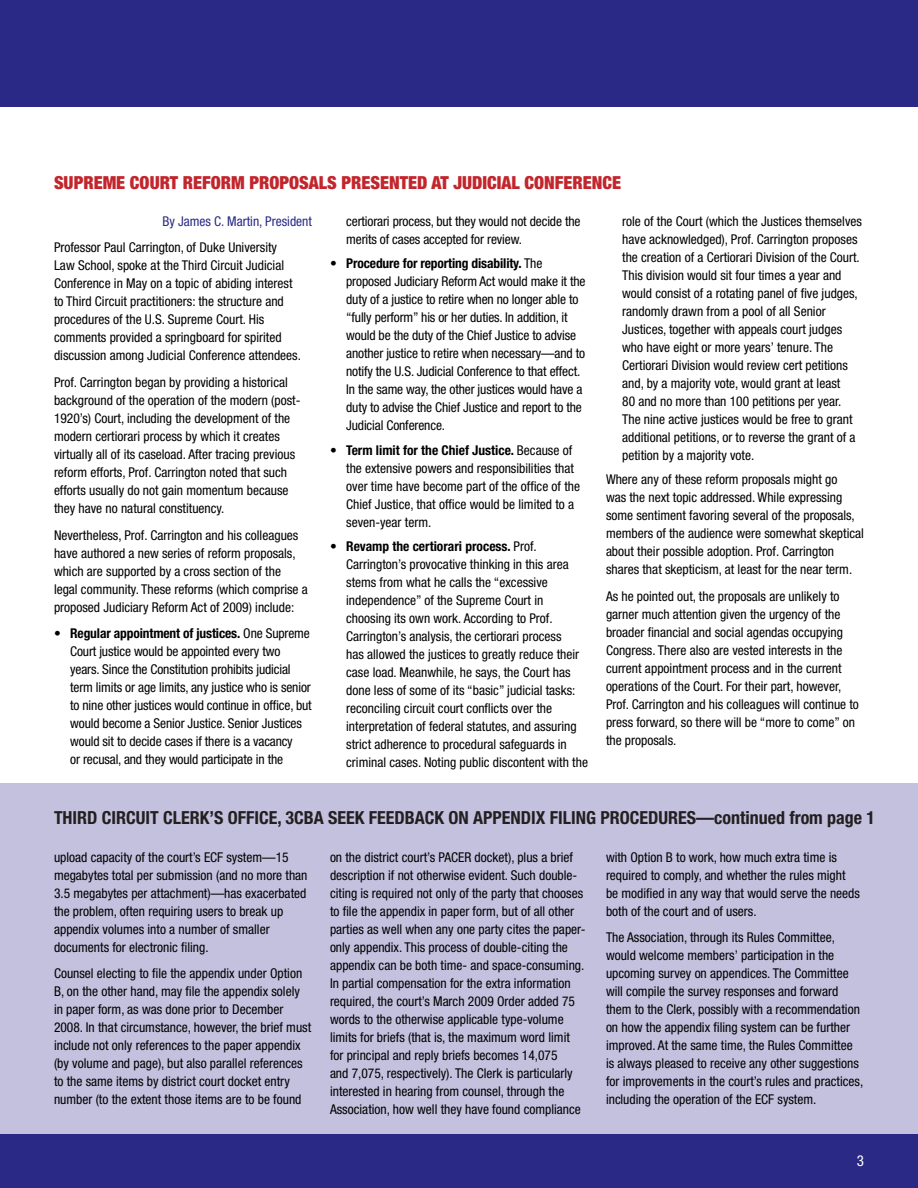
<style>
.page{position:relative;width:918px;height:1188px;background:#fff}
.page>*{position:absolute;margin:0;border:0;box-sizing:border-box;transform-origin:0 0}
.subheads{font:700 condensed 18px "Helvetica Neue LT Std";color:#231f20}
.t1{font:900 condensed 18px "Helvetica Neue LT Std";color:#c2262c}
.in_this_issue{font:condensed 15px "Helvetica Neue LT Std";color:#fff}
.body{font:condensed 13.5px/18px "Helvetica Neue LT Std";color:#000}
.bullets{font:condensed 13.5px/18px "Helvetica Neue LT Std";color:#000}
.bylines{font:condensed 13.5px "Helvetica Neue LT Std";color:#2a2a86}
.s1{font-weight:700}
</style>
<div class="page">
<div style="left:0;top:783px;width:918px;height:378px;background:#c3c1de"></div>
<div style="left:0;top:1134px;width:918px;height:54px;background:#2a2a86"></div>
<div style="left:0;top:0;width:918px;height:107px;background:#2a2a86"></div>
<p class="t1" style="left:54px;top:171px;width:569px">SUPREME COURT REFORM PROPOSALS PRESENTED AT JUDICIAL CONFERENCE</p>
<p class="bullets" style="left:346px;top:212px;width:236px">certiorari process, but they would not decide the merits of cases accepted for review.</p>
<p class="bullets" style="left:346px;top:254px;width:241px;text-indent:-16px">• <span class="s1">Procedure for reporting disability.</span> The proposed Judiciary Reform Act would make it the duty of a justice to retire when no longer able to “fully perform” his or her duties. In addition, it would be the duty of the Chief Justice to advise another justice to retire when necessary—and to notify the U.S. Judicial Conference to that effect.<br>In the same way, the other justices would have a duty to advise the Chief Justice and report to the Judicial Conference.</p>
<p class="bullets" style="left:346px;top:441px;width:235px;text-indent:-16px">• <span class="s1">Term limit for the Chief Justice.</span> Because of the extensive powers and responsibilities that over time have become part of the office of the Chief Justice, that office would be limited to a seven-year term.</p>
<p class="bullets" style="left:346px;top:537px;width:243px;text-indent:-16px">• <span class="s1">Revamp the certiorari process.</span> Prof.<br>Carrington’s provocative thinking in this area stems from what he calls the “excessive independence” of the Supreme Court in choosing its own work. According to Prof.<br>Carrington’s analysis, the certiorari process<br>has allowed the justices to greatly reduce their case load. Meanwhile, he says, the Court has done less of some of its “basic” judicial tasks: reconciling circuit court conflicts over the interpretation of federal statutes, and assuring strict adherence to procedural safeguards in criminal cases. Noting public discontent with the</p>
<p class="bylines" style="left:162px;top:213px;width:151px">By James C. Martin, President</p>
<p class="body" style="left:54px;top:238px;width:249px">Professor Paul Carrington, of Duke University Law School, spoke at the Third Circuit Judicial Conference in May on a topic of abiding interest to Third Circuit practitioners: the structure and procedures of the U.S. Supreme Court. His comments provided a springboard for spirited discussion among Judicial Conference attendees.</p>
<p class="body" style="left:54px;top:373px;width:248px">Prof. Carrington began by providing a historical background of the operation of the modern (post-1920’s) Court, including the development of the modern certiorari process by which it creates virtually all of its caseload. After tracing previous reform efforts, Prof. Carrington noted that such efforts usually do not gain momentum because they have no natural constituency.</p>
<p class="body" style="left:54px;top:526px;width:255px">Nevertheless, Prof. Carrington and his colleagues have authored a new series of reform proposals, which are supported by a cross section of the legal community. These reforms (which comprise a proposed Judiciary Reform Act of 2009) include:</p>
<p class="bullets" style="left:70px;top:624px;width:243px;text-indent:-16px">• <span class="s1">Regular appointment of justices.</span> One Supreme Court justice would be appointed every two years. Since the Constitution prohibits judicial term limits or age limits, any justice who is senior to nine other justices would continue in office, but would become a Senior Justice. Senior Justices would sit to decide cases if there is a vacancy<br>or recusal, and they would participate in the</p>
<p class="bullets" style="left:622px;top:212px;width:241px">role of the Court (which the Justices themselves have acknowledged), Prof. Carrington proposes the creation of a Certiorari Division of the Court.<br>This division would sit four times a year and would consist of a rotating panel of five judges, randomly drawn from a pool of all Senior Justices, together with appeals court judges who have eight or more years’ tenure. The Certiorari Division would review cert petitions and, by a majority vote, would grant at least<br>80 and no more than 100 petitions per year.<br>The nine active justices would be free to grant additional petitions, or to reverse the grant of a petition by a majority vote.</p>
<p class="body" style="left:606px;top:470px;width:259px">Where any of these reform proposals might go<br>was the next topic addressed. While expressing some sentiment favoring several of the proposals, members of the audience were somewhat skeptical about their possible adoption. Prof. Carrington shares that skepticism, at least for the near term.</p>
<p class="body" style="left:606px;top:587px;width:254px">As he pointed out, the proposals are unlikely to garner much attention given the urgency of the broader financial and social agendas occupying Congress. There also are vested interests in the current appointment process and in the current operations of the Court. For their part, however, Prof. Carrington and his colleagues will continue to press forward, so there will be “more to come” on the proposals.</p>
<p class="subheads" style="left:54px;top:807px;width:18px">Third</p>
<p class="subheads" style="left:102px;top:807px;width:19px">Circuit</p>
<p class="subheads" style="left:163px;top:807px;width:84px">Clerk’s Office</p>
<p class="subheads" style="left:278px;top:807px;width:102px">, 3CBA seek feedbac</p>
<p class="subheads" style="left:434px;top:807px;width:49px">k on appendi</p>
<p class="subheads" style="left:536px;top:807px;width:22px">x filin</p>
<p class="subheads" style="left:586px;top:807px;width:25px">g procedures</p>
<p class="subheads" style="left:696px;top:807px;width:181px">—continued from page 1</p>
<p class="body" style="left:330px;top:848px;width:257px">on the district court’s PACER docket), plus a brief description if not otherwise evident. Such double&shy;citing is required not only of the party that chooses to file the appendix in paper form, but of all other parties as well when any one party cites the paper&shy;only appendix. This process of double-citing the appendix can be both time- and space-consuming.<br>In partial compensation for the extra information required, the court’s March 2009 Order added 75 words to the otherwise applicable type-volume limits for briefs (that is, the maximum word limit for principal and reply briefs becomes 14,075<br>and 7,075, respectively). The Clerk is particularly interested in hearing from counsel, through the Association, how well they have found compliance</p>
<p class="body" style="left:606px;top:848px;width:256px">with Option B to work, how much extra time is required to comply, and whether the rules might be modified in any way that would serve the needs both of the court and of users.</p>
<p class="body" style="left:54px;top:848px;width:255px">upload capacity of the court’s ECF system—15 megabytes total per submission (and no more than 3.5 megabytes per attachment)—has exacerbated the problem, often requiring users to break up appendix volumes into a number of smaller documents for electronic filing.</p>
<p class="body" style="left:54px;top:964px;width:259px">Counsel electing to file the appendix under Option B, on the other hand, may file the appendix solely in paper form, as was done prior to December 2008. In that circumstance, however, the brief must include not only references to the paper appendix (by volume and page), but also parallel references to the same items by district court docket entry number (to the extent those items are to be found</p>
<p class="body" style="left:606px;top:928px;width:259px">The Association, through its Rules Committee, would welcome members’ participation in the upcoming survey on appendices. The Committee will compile the survey responses and forward them to the Clerk, possibly with a recommendation on how the appendix filing system can be further improved. At the same time, the Rules Committee is always pleased to receive any other suggestions for improvements in the court’s rules and practices, including the operation of the ECF system.</p>
<p class="in_this_issue" style="left:857px;top:1152px;width:9px">3</p>
</div>
